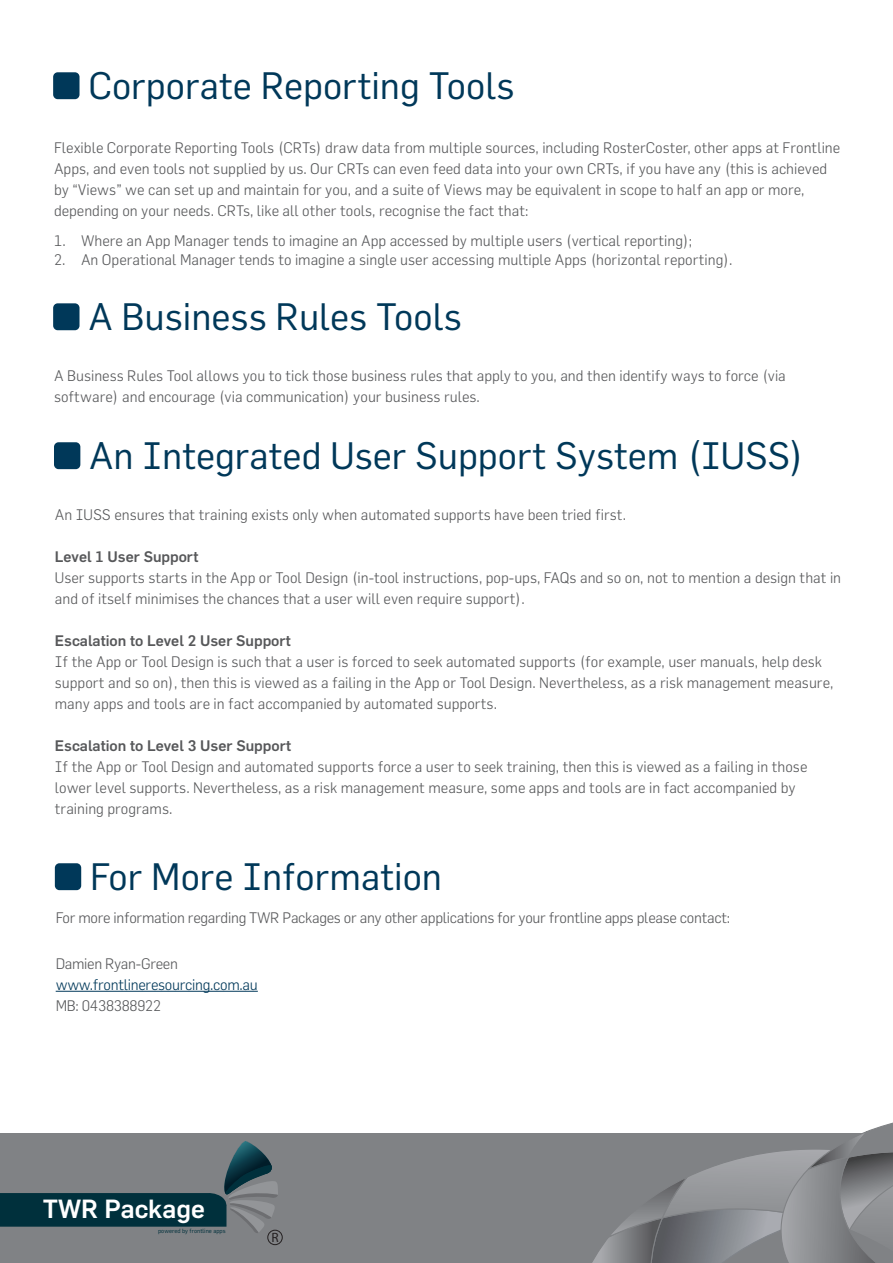
<style>
.page{position:relative;width:893px;height:1263px;background:#fff}
.page>*{position:absolute;margin:0;border:0;box-sizing:border-box;transform-origin:0 0}
.Main_heading{font:37.5px "Flama";color:#003859}
.t1{font:500 25.8px "Flama";color:#fff}
.Main_text{font:300 15px/21px "Flama";color:#57585a}
.Main_text-2{font:300 15px "Flama";letter-spacing:-.02em;color:#57585a}
.Main_text-3{font:500 15px "Flama";color:#57585a}
.Main_text-4{font:300 15px "Flama";letter-spacing:-.02em;color:#003859}
.t2{font:13.5px "Myriad Pro";color:#231f20}
.t3{font:6px "Flama";color:#00303c}
</style>
<div class="page">
<div style="left:0;top:1133px;width:893px;height:130px;background:#808285"></div>
<svg style="left:592px;top:1122px;width:301px;height:141px"></svg>
<div style="left:268px;top:1230px;width:14px;height:15px;border:1px solid #231f20;border-radius:50%"></div>
<svg style="left:0;top:1141px;width:278px;height:92px"></svg>
<div style="left:53px;top:72px;width:27px;height:27px;background:#003859;border-radius:5px"></div>
<div style="left:55px;top:863px;width:26px;height:27px;background:#003859;border-radius:5px"></div>
<hr style="left:56px;top:991px;width:202px;height:1px;background:#003859">
<div style="left:53px;top:303px;width:27px;height:27px;background:#003859;border-radius:5px"></div>
<div style="left:54px;top:442px;width:26px;height:27px;background:#003859;border-radius:5px"></div>
<p class="Main_heading" style="left:88px;top:63px;width:428px">Corporate Reporting Tools</p>
<p class="Main_text" style="left:54px;top:137px;width:788px">Flexible Corporate Reporting Tools (CRTs) draw data from multiple sources, including RosterCoster, other apps at Frontline Apps, and even tools not supplied by us. Our CRTs can even feed data into your own CRTs, if you have any (this is achieved by “Views” we can set up and maintain for you, and a suite of Views may be equivalent in scope to half an app or more, depending on your needs. CRTs, like all other tools, recognise the fact that:</p>
<p class="Main_text" style="left:54px;top:229px;width:640px">1. Where an App Manager tends to imagine an App accessed by multiple users (vertical reporting);</p>
<p class="Main_text" style="left:54px;top:248px;width:680px">2. An Operational Manager tends to imagine a single user accessing multiple Apps (horizontal reporting).</p>
<p class="Main_heading" style="left:88px;top:294px;width:375px">A Business Rules Tools</p>
<p class="Main_text" style="left:54px;top:365px;width:733px">A Business Rules Tool allows you to tick those business rules that apply to you, and then identify ways to force (via software) and encourage (via communication) your business rules.</p>
<p class="Main_heading" style="left:89px;top:433px;width:716px">An Integrated User Support System (IUSS)</p>
<p class="Main_text" style="left:55px;top:504px;width:573px">An IUSS ensures that training exists only when automated supports have been tried first.</p>
<p class="Main_text-3" style="left:55px;top:548px;width:145px">Level 1 User Support</p>
<p class="Main_text" style="left:55px;top:567px;width:788px">User supports starts in the App or Tool Design (in-tool instructions, pop-ups, FAQs and so on, not to mention a design that in and of itself minimises the chances that a user will even require support).</p>
<p class="Main_text-3" style="left:55px;top:632px;width:238px">Escalation to Level 2 User Support</p>
<p class="Main_text" style="left:55px;top:651px;width:780px">If the App or Tool Design is such that a user is forced to seek automated supports (for example, user manuals, help desk support and so on), then this is viewed as a failing in the App or Tool Design. Nevertheless, as a risk management measure, many apps and tools are in fact accompanied by automated supports.</p>
<p class="Main_text-3" style="left:55px;top:737px;width:238px">Escalation to Level 3 User Support</p>
<p class="Main_text" style="left:55px;top:756px;width:754px">If the App or Tool Design and automated supports force a user to seek training, then this is viewed as a failing in those lower level supports. Nevertheless, as a risk management measure, some apps and tools are in fact accompanied by training programs.</p>
<p class="Main_heading" style="left:90px;top:854px;width:354px">For More Information</p>
<p class="Main_text-2" style="left:56px;top:908px;width:676px">For more information regarding TWR Packages or any other applications for your frontline apps please contact:</p>
<p class="Main_text-2" style="left:56px;top:954px;width:124px">Damien Ryan-Green</p>
<p class="Main_text-4" style="left:56px;top:975px;width:204px">www.frontlineresourcing.com.au</p>
<p class="Main_text-2" style="left:56px;top:996px;width:107px">MB: 0438388922</p>
<h2 class="t1" style="left:43px;top:1193px;width:164px">TWR Package</h2>
<p class="t3" style="left:158px;top:1227px;width:69px">powered by frontline apps</p>
<p class="t2" style="left:272px;top:1229px;width:9px">R</p>
</div>
